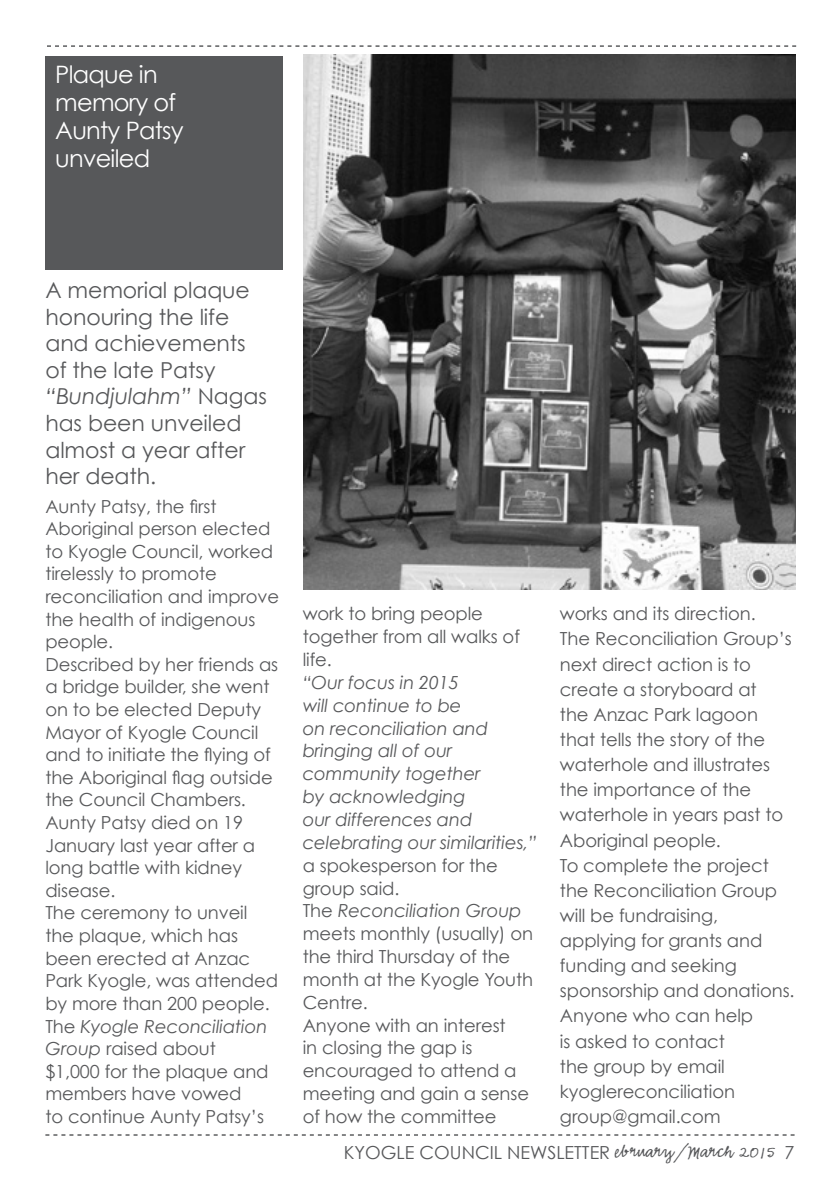
<style>
.page{position:relative;width:840px;height:1191px;background:#fff}
.page>*{position:absolute;margin:0;border:0;box-sizing:border-box;transform-origin:0 0}
.t1{font:24px/28px "Century Gothic";letter-spacing:-.03em;color:#fff}
.t2{font:22px/26.6px "Century Gothic";letter-spacing:-.005em;color:#57585a}
.t3{font:18px/22.6px "Century Gothic";letter-spacing:-.005em;color:#57585a}
.t4{font:italic 18px/22.8px "Century Gothic";letter-spacing:-.005em;color:#57585a}
.s1{font-style:italic}
.s2{font-style:normal}
.s3{font-family:"Emmascript MVB";font-size:20px}
</style>
<div class="page">
<svg style="left:47px;top:45px;width:748px;height:2px"></svg>
<svg style="left:45px;top:1134px;width:749px;height:1px"></svg>
<div style="left:45px;top:57px;width:237px;height:213px;background:#57585a"></div>
<img style="left:303px;top:54px;width:492px;height:536px">
<p class="t1" style="left:55px;top:60px;width:130px">Plaque in memory of<br>Aunty Patsy unveiled</p>
<p class="t2" style="left:45px;top:276px;width:223px">A memorial plaque honouring the life and achievements of the late Patsy <span class="s1">“Bundjulahm”</span> Nagas has been unveiled almost a year after her death.</p>
<p class="t3" style="left:45px;top:494px;width:235px">Aunty Patsy, the first<br>Aboriginal person elected to Kyogle Council, worked tirelessly to promote reconciliation and improve the health of indigenous people.</p>
<p class="t3" style="left:45px;top:652px;width:234px">Described by her friends as a bridge builder, she went on to be elected Deputy<br>Mayor of Kyogle Council and to initiate the flying of the Aboriginal flag outside the Council Chambers.</p>
<p class="t3" style="left:45px;top:811px;width:211px">Aunty Patsy died on 19<br>January last year after a long battle with kidney disease.</p>
<p class="t3" style="left:45px;top:901px;width:234px">The ceremony to unveil the plaque, which has been erected at Anzac<br>Park Kyogle, was attended by more than 200 people.</p>
<p class="t3" style="left:45px;top:1014px;width:224px">The <span class="s1">Kyogle Reconciliation<br>Group</span> raised about $1,000 for the plaque and members have vowed<br>to continue Aunty Patsy’s</p>
<p class="t3" style="left:302px;top:602px;width:219px">work to bring people together from all walks of life.</p>
<p class="t4" style="left:302px;top:671px;width:236px">“Our focus in 2015<br>will continue to be<br>on reconciliation and bringing all of our community together<br>by acknowledging<br>our differences and celebrating our similarities,” <span class="s2">a spokesperson for the group said.</span></p>
<p class="t3" style="left:302px;top:899px;width:232px">The <span class="s1">Reconciliation Group </span>meets monthly (usually) on the third Thursday of the month at the Kyogle Youth<br>Centre.</p>
<p class="t3" style="left:302px;top:1013px;width:228px">Anyone with an interest<br>in closing the gap is encouraged to attend a meeting and gain a sense of how the committee</p>
<p class="t3" style="left:559px;top:602px;width:197px">works and its direction.</p>
<p class="t3" style="left:559px;top:626px;width:233px;line-height:25.2px">The Reconciliation Group’s next direct action is to create a storyboard at<br>the Anzac Park lagoon that tells the story of the waterhole and illustrates the importance of the waterhole in years past to<br>Aboriginal people.</p>
<p class="t3" style="left:559px;top:852px;width:236px;line-height:25.2px">To complete the project the Reconciliation Group will be fundraising, applying for grants and funding and seeking sponsorship and donations.</p>
<p class="t3" style="left:559px;top:1003px;width:194px;line-height:25.2px">Anyone who can help is asked to contact the group by email kyoglereconciliation group@gmail.com</p>
<p class="t3" style="left:344px;top:1141px;width:452px">KYOGLE COUNCIL NEWSLETTER <span class="s3">ebruary/March 2015</span> 7</p>
</div>
